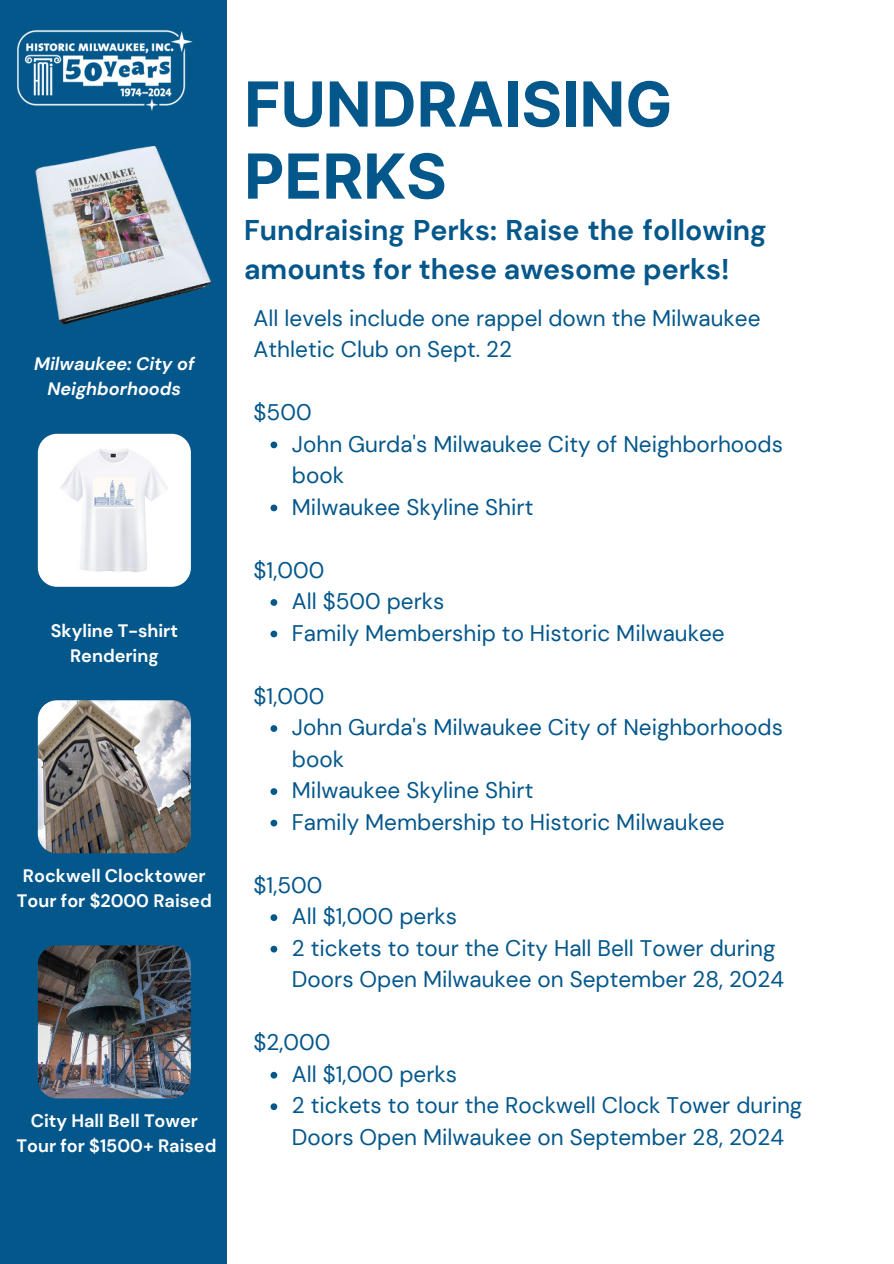
<style>
.page{position:relative;width:894px;height:1264px;background:#fff}
.page>*{position:absolute;margin:0;border:0;box-sizing:border-box;transform-origin:0 0}
.t1{font:700 62.1px/72px "Inter";color:#04578b}
.t2{font:700 28.5px/39.3px "DM Sans";color:#04578b}
.t3{font:22.5px/31.5px "DM Sans";color:#04578b}
.t4{font:700 18px/24.8px "DM Sans";color:#fff;text-align:center}
.t5{font:italic 700 18px/24.8px "DM Sans";color:#fff;text-align:center}
</style>
<div class="page">
<svg style="left:270px;top:441px;width:7px;height:7px"></svg>
<svg style="left:270px;top:504px;width:7px;height:7px"></svg>
<svg style="left:270px;top:599px;width:7px;height:7px"></svg>
<svg style="left:270px;top:630px;width:7px;height:7px"></svg>
<svg style="left:270px;top:725px;width:7px;height:7px"></svg>
<svg style="left:270px;top:788px;width:7px;height:7px"></svg>
<svg style="left:270px;top:819px;width:7px;height:7px"></svg>
<svg style="left:270px;top:914px;width:7px;height:7px"></svg>
<svg style="left:270px;top:945px;width:7px;height:7px"></svg>
<svg style="left:270px;top:1071px;width:7px;height:7px"></svg>
<svg style="left:270px;top:1103px;width:7px;height:7px"></svg>
<div style="left:0;top:0;width:226px;height:1263px;background:#04578b"></div>
<img style="left:38px;top:434px;width:153px;height:153px;border-radius:19px">
<img style="left:35px;top:146px;width:177px;height:179px">
<img style="left:17px;top:30px;width:176px;height:81px">
<img style="left:38px;top:700px;width:153px;height:153px;border-radius:19px">
<img style="left:38px;top:945px;width:153px;height:153px;border-radius:19px">
<p class="t5" style="left:34px;top:351px;width:162px">Milwaukee: City of<br>Neighborhoods</p>
<p class="t4" style="left:51px;top:618px;width:129px">Skyline T-shirt<br>Rendering</p>
<p class="t4" style="left:17px;top:863px;width:196px">Rockwell Clocktower<br>Tour for $2000 Raised</p>
<p class="t4" style="left:17px;top:1108px;width:201px">City Hall Bell Tower<br>Tour for $1500+ Raised</p>
<h1 class="t1" style="left:244px;top:69px;width:429px">FUNDRAISING<br>PERKS</h1>
<p class="t2" style="left:244px;top:210px;width:523px">Fundraising Perks: Raise the following amounts for these awesome perks!</p>
<p class="t3" style="left:253px;top:302px;width:508px">All levels include one rappel down the Milwaukee<br>Athletic Club on Sept. 22</p>
<p class="t3" style="left:292px;top:396px;width:492px;text-indent:-38px">$500<br>John Gurda's Milwaukee City of Neighborhoods book<br>Milwaukee Skyline Shirt</p>
<p class="t3" style="left:292px;top:554px;width:434px;text-indent:-38px">$1,000<br>All $500 perks<br>Family Membership to Historic Milwaukee</p>
<p class="t3" style="left:292px;top:680px;width:492px;text-indent:-38px">$1,000<br>John Gurda's Milwaukee City of Neighborhoods book<br>Milwaukee Skyline Shirt<br>Family Membership to Historic Milwaukee</p>
<p class="t3" style="left:292px;top:869px;width:493px;text-indent:-38px">$1,500<br>All $1,000 perks<br>2 tickets to tour the City Hall Bell Tower during<br>Doors Open Milwaukee on September 28, 2024</p>
<p class="t3" style="left:292px;top:1026px;width:512px;text-indent:-38px">$2,000<br>All $1,000 perks<br>2 tickets to tour the Rockwell Clock Tower during<br>Doors Open Milwaukee on September 28, 2024</p>
</div>
